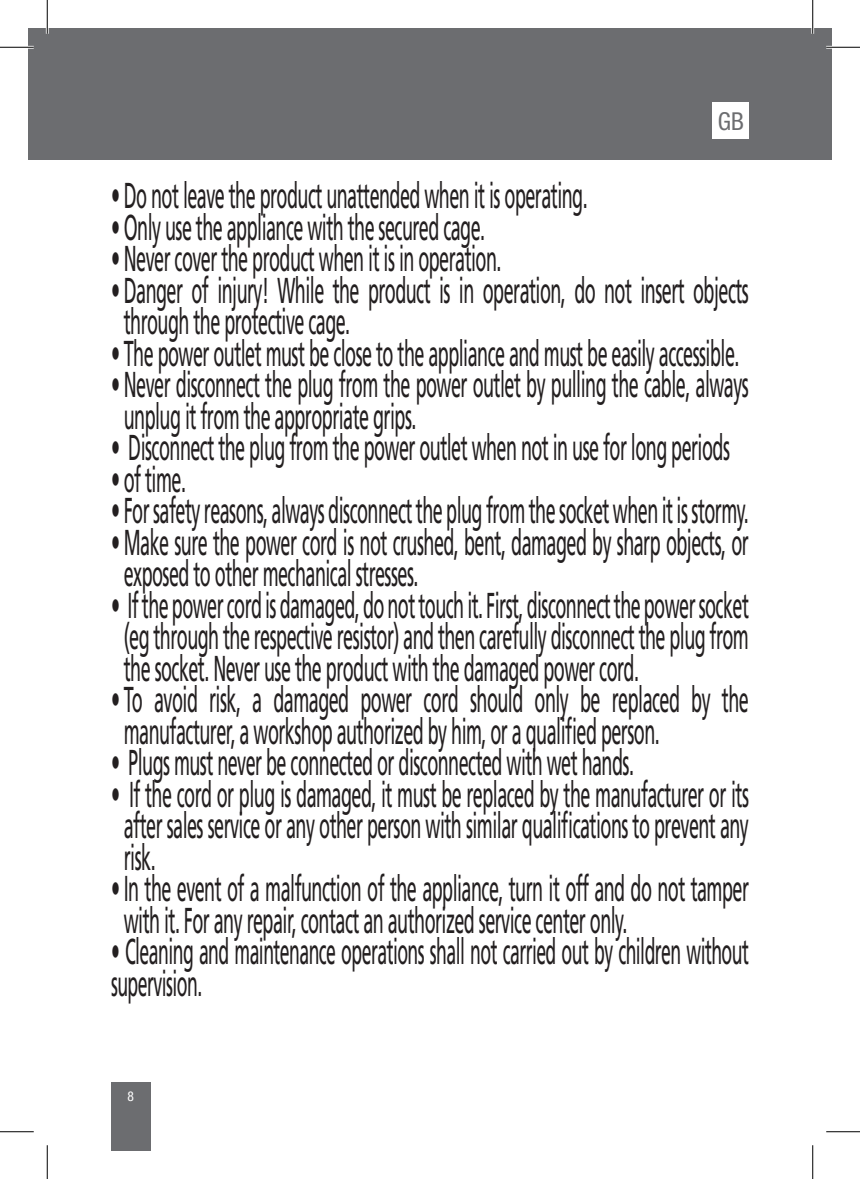
<style>
.page{position:relative;width:860px;height:1179px;background:#fff}
.page>*{position:absolute;margin:0;border:0;box-sizing:border-box;transform-origin:0 0}
.t1{font:36px/31.5px "Frutiger LT Std";letter-spacing:-.03em;color:#231f20;scale:.5 1}
.t2{font:36px/31.5px "Frutiger LT Std";letter-spacing:-.03em;color:#231f20;scale:.49 1}
.t3{font:condensed 24.75px "Helvetica Neue LT Std";color:#6c6d70}
.t4{font:condensed 13.5px "Helvetica Neue LT Std";color:#fff}
</style>
<div class="page">
<div style="left:813px;top:28px;width:19px;height:132px;background:#6c6d70"></div>
<div style="left:28px;top:28px;width:785px;height:132px;background:#6c6d70"></div>
<div style="left:111px;top:1082px;width:39px;height:69px;background:#6c6d70"></div>
<div style="left:713px;top:103px;width:36px;height:36px;background:#fff"></div>
<hr style="left:0;top:46px;width:34px;height:3px;background:#fff">
<hr style="left:826px;top:46px;width:34px;height:3px;background:#fff">
<hr style="left:46px;top:0;width:3px;height:34px;background:#fff">
<hr style="left:811px;top:0;width:3px;height:34px;background:#fff">
<hr style="left:0;top:47px;width:34px;height:1px;background:#000">
<hr style="left:826px;top:47px;width:34px;height:1px;background:#000">
<hr style="left:0;top:1131px;width:34px;height:1px;background:#000">
<hr style="left:826px;top:1131px;width:34px;height:1px;background:#000">
<hr style="left:47px;top:0;width:1px;height:34px;background:#000">
<hr style="left:47px;top:1145px;width:1px;height:34px;background:#000">
<hr style="left:812px;top:0;width:1px;height:34px;background:#000">
<hr style="left:812px;top:1145px;width:1px;height:34px;background:#000">
<p class="t3" style="left:718px;top:106px;width:28px">GB</p>
<p class="t1" style="left:111px;top:180px;width:955px">• Do not leave the product unattended when it is operating.</p>
<p class="t1" style="left:111px;top:212px;width:750px">• Only use the appliance with the secured cage.</p>
<p class="t1" style="left:111px;top:243px;width:782px">• Never cover the product when it is in operation.</p>
<p class="t1" style="left:124px;top:275px;width:1252px;text-indent:-13px">• Danger of injury! While the product is in operation, do not insert objects through the protective cage.</p>
<p class="t1" style="left:111px;top:338px;width:1258px">• The power outlet must be close to the appliance and must be easily accessible.</p>
<p class="t1" style="left:124px;top:369px;width:1251px;text-indent:-13px">• Never disconnect the plug from the power outlet by pulling the cable, always unplug it from the appropriate grips.</p>
<p class="t1" style="left:111px;top:432px;width:1239px">• Disconnect the plug from the power outlet when not in use for long periods</p>
<p class="t1" style="left:111px;top:464px;width:152px">• of time.</p>
<p class="t1" style="left:111px;top:495px;width:1277px">• For safety reasons, always disconnect the plug from the socket when it is stormy.</p>
<p class="t1" style="left:124px;top:527px;width:1252px;text-indent:-13px">• Make sure the power cord is not crushed, bent, damaged by sharp objects, or exposed to other mechanical stresses.</p>
<p class="t1" style="left:124px;top:590px;width:1252px;text-align:justify;text-indent:-13px">• If the power cord is damaged, do not touch it. First, disconnect the power socket (eg through the respective resistor) and then carefully disconnect the plug from the socket. Never use the product with the damaged power cord.</p>
<p class="t1" style="left:124px;top:684px;width:1251px;text-indent:-13px">• To avoid risk, a damaged power cord should only be replaced by the manufacturer, a workshop authorized by him, or a qualified person.</p>
<p class="t1" style="left:111px;top:747px;width:1047px">• Plugs must never be connected or disconnected with wet hands.</p>
<p class="t1" style="left:124px;top:779px;width:1252px;text-align:justify;text-indent:-13px">• If the cord or plug is damaged, it must be replaced by the manufacturer or its after sales service or any other person with similar qualifications to prevent any risk.</p>
<p class="t1" style="left:124px;top:873px;width:1252px;text-indent:-13px">• In the event of a malfunction of the appliance, turn it off and do not tamper with it. For any repair, contact an authorized service center only.</p>
<p class="t2" style="left:111px;top:936px;width:1303px">• Cleaning and maintenance operations shall not carried out by children without supervision.</p>
<p class="t4" style="left:127px;top:1088px;width:8px">8</p>
</div>
